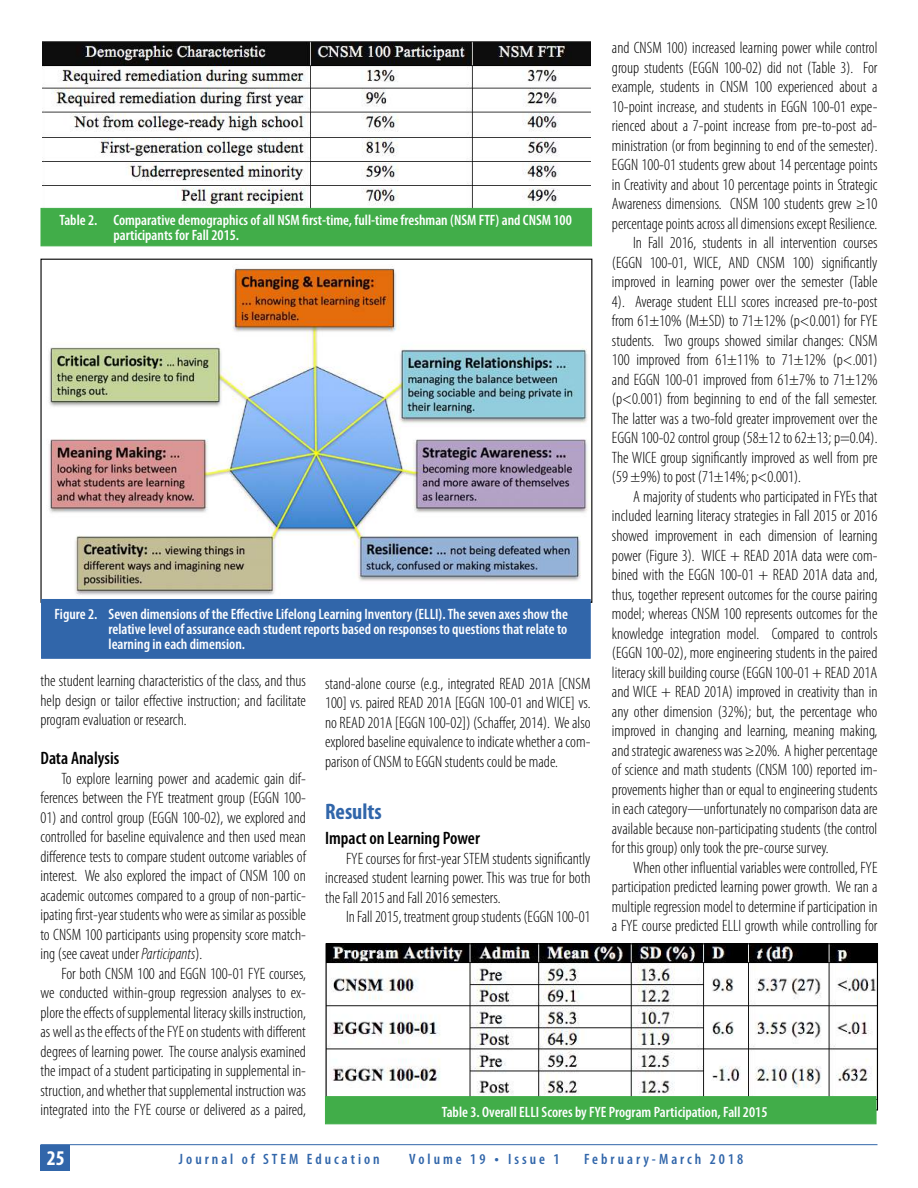
<style>
.page{position:relative;width:918px;height:1188px;background:#fff}
.page>*{position:absolute;margin:0;border:0;box-sizing:border-box;transform-origin:0 0}
.t1{font:700 condensed 22.5px "Myriad Pro";color:#3166aa}
.t2{font:700 condensed 21px "Myriad Pro";color:#fff}
.t3{font:600 condensed 18px "Myriad Pro";color:#000}
.t4{font:300 condensed 16.5px/19.5px "Myriad Pro";color:#000;text-align:justify}
.t5{font:600 condensed 15px/15px "Myriad Pro";color:#fff}
.t6{font:600 condensed 15px "Myriad Pro";letter-spacing:.2em;color:#3166aa}
.s1{font-style:italic}
.s2{font-size:16.5px}
</style>
<div class="page">
<hr style="left:40px;top:1144px;width:838px;height:1px;background:#3166aa">
<div style="left:40px;top:1145px;width:30px;height:26px;background:#3166aa"></div>
<img style="left:48px;top:266px;width:540px;height:329px">
<img style="left:42px;top:41px;width:549px;height:167px">
<div style="left:41px;top:208px;width:551px;height:38px;background:#41ad49"></div>
<div style="left:41px;top:599px;width:550px;height:60px;background:#3166aa;border:1px solid #3166aa"></div>
<img style="left:328px;top:945px;width:548px;height:151px">
<div style="left:325px;top:1096px;width:551px;height:28px;background:#41ad49;border:1px solid #41ad49"></div>
<p class="t4" style="left:612px;top:38px;width:267px">and CNSM 100) increased learning power while control</p>
<p class="t4" style="left:612px;top:58px;width:267px">group students (EGGN 100-02) did not (Table 3). For</p>
<p class="t4" style="left:612px;top:77px;width:267px">example, students in CNSM 100 experienced about a</p>
<p class="t4" style="left:612px;top:97px;width:267px">10-point increase, and students in EGGN 100-01 expe-</p>
<p class="t4" style="left:612px;top:116px;width:267px">rienced about a 7-point increase from pre-to-post ad-</p>
<p class="t4" style="left:612px;top:136px;width:267px">ministration (or from beginning to end of the semester).</p>
<p class="t4" style="left:612px;top:155px;width:267px">EGGN 100-01 students grew about 14 percentage points</p>
<p class="t4" style="left:612px;top:175px;width:267px">in Creativity and about 10 percentage points in Strategic</p>
<p class="t4" style="left:612px;top:194px;width:267px">Awareness dimensions. CNSM 100 students grew ≥10</p>
<p class="t4" style="left:612px;top:214px;width:267px">percentage points across all dimensions except Resilience.</p>
<p class="t4" style="left:633px;top:233px;width:246px">In Fall 2016, students in all intervention courses</p>
<p class="t4" style="left:612px;top:253px;width:267px">(EGGN 100-01, WICE, AND CNSM 100) significantly</p>
<p class="t4" style="left:612px;top:272px;width:267px">improved in learning power over the semester (Table</p>
<p class="t4" style="left:612px;top:292px;width:267px">4). Average student ELLI scores increased pre-to-post</p>
<p class="t4" style="left:612px;top:311px;width:267px">from 61±10% (M±SD) to 71±12% (p&lt;0.001) for FYE</p>
<p class="t4" style="left:612px;top:331px;width:267px">students. Two groups showed similar changes: CNSM</p>
<p class="t4" style="left:612px;top:350px;width:267px">100 improved from 61±11% to 71±12% (p&lt;.001)</p>
<p class="t4" style="left:612px;top:370px;width:267px">and EGGN 100-01 improved from 61±7% to 71±12%</p>
<p class="t4" style="left:612px;top:389px;width:267px">(p&lt;0.001) from beginning to end of the fall semester.</p>
<p class="t4" style="left:612px;top:409px;width:267px">The latter was a two-fold greater improvement over the</p>
<p class="t4" style="left:612px;top:428px;width:267px">EGGN 100-02 control group (58±12 to 62±13; p=0.04).</p>
<p class="t4" style="left:612px;top:448px;width:267px">The WICE group significantly improved as well from pre</p>
<p class="t4" style="left:612px;top:467px;width:190px">(59 ±9%) to post (71±14%; p&lt;0.001).</p>
<p class="t4" style="left:633px;top:487px;width:246px">A majority of students who participated in FYEs that</p>
<p class="t4" style="left:612px;top:506px;width:267px">included learning literacy strategies in Fall 2015 or 2016</p>
<p class="t4" style="left:612px;top:526px;width:267px">showed improvement in each dimension of learning</p>
<p class="t4" style="left:612px;top:545px;width:267px">power (Figure 3). WICE + READ 201A data were com-</p>
<p class="t4" style="left:612px;top:565px;width:267px">bined with the EGGN 100-01 + READ 201A data and,</p>
<p class="t4" style="left:612px;top:584px;width:267px">thus, together represent outcomes for the course pairing</p>
<p class="t4" style="left:612px;top:604px;width:267px">model; whereas CNSM 100 represents outcomes for the</p>
<p class="t4" style="left:612px;top:623px;width:267px">knowledge integration model. Compared to controls</p>
<p class="t4" style="left:612px;top:643px;width:267px">(EGGN 100-02), more engineering students in the paired</p>
<p class="t4" style="left:612px;top:662px;width:267px">literacy skill building course (EGGN 100-01 + READ 201A</p>
<p class="t4" style="left:612px;top:682px;width:267px">and WICE + READ 201A) improved in creativity than in</p>
<p class="t4" style="left:612px;top:701px;width:267px">any other dimension (32%); but, the percentage who</p>
<p class="t4" style="left:612px;top:721px;width:267px">improved in changing and learning, meaning making,</p>
<p class="t4" style="left:612px;top:740px;width:267px">and strategic awareness was ≥20%. A higher percentage</p>
<p class="t4" style="left:612px;top:760px;width:267px">of science and math students (CNSM 100) reported im-</p>
<p class="t4" style="left:612px;top:779px;width:267px">provements higher than or equal to engineering students</p>
<p class="t4" style="left:612px;top:799px;width:267px">in each category—unfortunately no comparison data are</p>
<p class="t4" style="left:612px;top:818px;width:267px">available because non-participating students (the control</p>
<p class="t4" style="left:612px;top:838px;width:218px">for this group) only took the pre-course survey.</p>
<p class="t4" style="left:633px;top:857px;width:246px">When other influential variables were controlled, FYE</p>
<p class="t4" style="left:612px;top:877px;width:267px">participation predicted learning power growth. We ran a</p>
<p class="t4" style="left:612px;top:896px;width:267px">multiple regression model to determine if participation in</p>
<p class="t4" style="left:612px;top:916px;width:267px">a FYE course predicted ELLI growth while controlling for</p>
<p class="t5" style="left:113px;top:212px;width:460px;text-indent:-54px">Table 2. Comparative demographics of all NSM first-time, full-time freshman (NSM FTF) and CNSM 100 participants for Fall 2015.</p>
<p class="t5" style="left:109px;top:606px;width:461px;text-align:justify;text-indent:-54px">Figure 2. Seven dimensions of the Effective Lifelong Learning Inventory (ELLI). The seven axes show the relative level of assurance each student reports based on responses to questions that relate to learning in each dimension.</p>
<p class="t4" style="left:40px;top:671px;width:267px">the student learning characteristics of the class, and thus help design or tailor effective instruction; and facilitate program evaluation or research.</p>
<p class="t3" style="left:40px;top:747px;width:80px">Data Analysis</p>
<p class="t4" style="left:40px;top:769px;width:267px;text-align:right">To explore learning power and academic gain dif&shy;ferences between the FYE treatment group (EGGN 100-</p>
<p class="t4" style="left:40px;top:808px;width:267px">01) and control group (EGGN 100-02), we explored and controlled for baseline equivalence and then used mean difference tests to compare student outcome variables of interest. We also explored the impact of CNSM 100 on academic outcomes compared to a group of non-partic&shy;ipating first-year students who were as similar as possible to CNSM 100 participants using propensity score match&shy;ing (see caveat under <span class="s1">Participants</span>).</p>
<p class="t4" style="left:40px;top:964px;width:267px;text-indent:21px">For both CNSM 100 and EGGN 100-01 FYE courses, we conducted within-group regression analyses to ex&shy;plore the effects of supplemental literacy skills instruction, as well as the effects of the FYE on students with different degrees of learning power. The course analysis examined the impact of a student participating in supplemental in&shy;struction, and whether that supplemental instruction was integrated into the FYE course or delivered as a paired,</p>
<p class="t4" style="left:325px;top:673px;width:267px">stand-alone course (e.g., integrated READ 201A [CNSM 100] vs. paired READ 201A [EGGN 100-01 and WICE] vs. no READ 201A [EGGN 100-02]) (Schaffer, 2014). We also explored baseline equivalence to indicate whether a com&shy;parison of CNSM to EGGN students could be made.</p>
<h1 class="t1" style="left:325px;top:797px;width:58px">Results</h1>
<p class="t3" style="left:325px;top:827px;width:156px">Impact on Learning Power</p>
<p class="t4" style="left:325px;top:849px;width:267px;text-indent:21px">FYE courses for first-year STEM students significantly increased student learning power. This was true for both the Fall 2015 and Fall 2016 semesters.</p>
<p class="t4" style="left:346px;top:907px;width:246px">In Fall 2015, treatment group students (EGGN 100-01</p>
<p class="t5" style="left:442px;top:1104px;width:327px">Table 3. Overall ELLI Scores by FYE Program Participation, Fall 2015</p>
<p class="t2" style="left:47px;top:1145px;width:19px">25</p>
<p class="t6" style="left:179px;top:1150px;width:202px">Journal of STEM Education</p>
<p class="t6" style="left:409px;top:1150px;width:152px">Volume 19 <span class="s2">•</span> Issue 1</p>
<p class="t6" style="left:584px;top:1150px;width:161px">February-March 2018</p>
</div>
